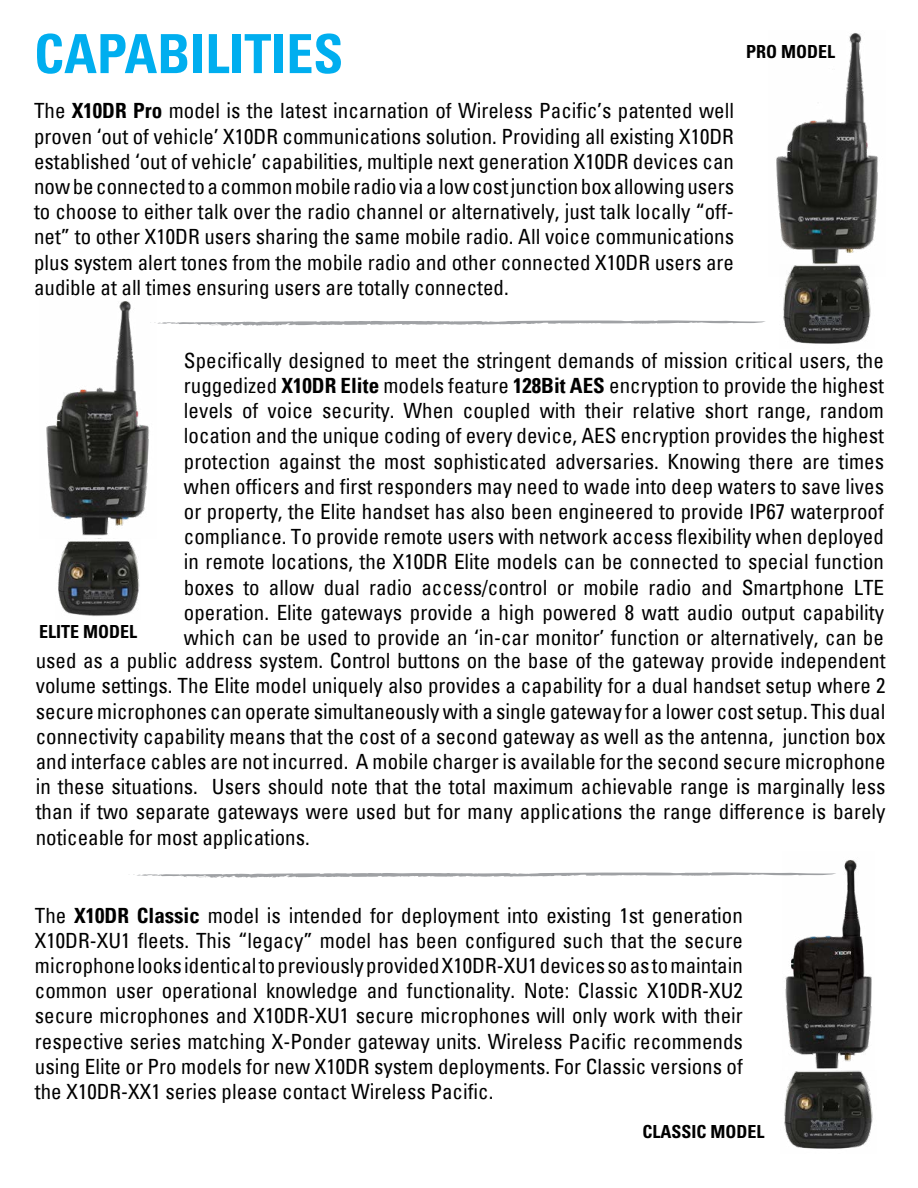
<style>
.page{position:relative;width:918px;height:1188px;background:#fff}
.page>*{position:absolute;margin:0;border:0;box-sizing:border-box;transform-origin:0 0}
.t1{font:700 condensed 54px "Univers LT Std";color:#00aeef}
.t2{font:condensed 21px/25.2px "Univers";color:#000;text-align:justify}
.t3{font:700 condensed 18px "Univers LT Std";color:#000}
.s1{font-weight:700}
</style>
<div class="page">
<svg style="left:157px;top:320px;width:608px;height:6px"></svg>
<svg style="left:133px;top:872px;width:650px;height:6px"></svg>
<img style="left:776px;top:33px;width:102px;height:232px">
<img style="left:58px;top:538px;width:82px;height:79px">
<img style="left:46px;top:301px;width:110px;height:235px">
<img style="left:783px;top:265px;width:88px;height:79px">
<img style="left:784px;top:1070px;width:89px;height:79px">
<img style="left:783px;top:860px;width:89px;height:209px">
<h1 class="t1" style="left:34px;top:21px;width:311px">CAPABILITIES</h1>
<p class="t2" style="left:34px;top:98px;width:702px">The <span class="s1">X10DR Pro</span> model is the latest incarnation of Wireless Pacific’s patented well proven ‘out of vehicle’ X10DR communications solution. Providing all existing X10DR established ‘out of vehicle’ capabilities, multiple next generation X10DR devices can now be connected to a common mobile radio via a low cost junction box allowing users to choose to either talk over the radio channel or alternatively, just talk locally “off&shy;net” to other X10DR users sharing the same mobile radio. All voice communications plus system alert tones from the mobile radio and other connected X10DR users are audible at all times ensuring users are totally connected.</p>
<p class="t3" style="left:746px;top:41px;width:90px">PRO MODEL</p>
<p class="t3" style="left:39px;top:621px;width:99px">ELITE MODEL</p>
<p class="t2" style="left:184px;top:347px;width:702px">Specifically designed to meet the stringent demands of mission critical users, the ruggedized <span class="s1">X10DR Elite</span> models feature <span class="s1">128Bit AES</span> encryption to provide the highest levels of voice security. When coupled with their relative short range, random location and the unique coding of every device, AES encryption provides the highest protection against the most sophisticated adversaries. Knowing there are times when officers and first responders may need to wade into deep waters to save lives or property, the Elite handset has also been engineered to provide IP67 waterproof compliance. To provide remote users with network access flexibility when deployed in remote locations, the X10DR Elite models can be connected to special function boxes to allow dual radio access/control or mobile radio and Smartphone LTE operation. Elite gateways provide a high powered 8 watt audio output capability which can be used to provide an ‘in-car monitor’ function or alternatively, can be</p>
<p class="t2" style="left:36px;top:648px;width:851px">used as a public address system. Control buttons on the base of the gateway provide independent volume settings. The Elite model uniquely also provides a capability for a dual handset setup where 2 secure microphones can operate simultaneously with a single gateway for a lower cost setup. This dual connectivity capability means that the cost of a second gateway as well as the antenna, junction box and interface cables are not incurred. A mobile charger is available for the second secure microphone in these situations. Users should note that the total maximum achievable range is marginally less than if two separate gateways were used but for many applications the range difference is barely noticeable for most applications.</p>
<p class="t2" style="left:35px;top:902px;width:709px">The <span class="s1">X10DR Classic</span> model is intended for deployment into existing 1st generation X10DR-XU1 fleets. This “legacy” model has been configured such that the secure microphone looks identical to previously provided X10DR-XU1 devices so as to maintain common user operational knowledge and functionality. Note: Classic X10DR-XU2 secure microphones and X10DR-XU1 secure microphones will only work with their respective series matching X-Ponder gateway units. Wireless Pacific recommends using Elite or Pro models for new X10DR system deployments. For Classic versions of the X10DR-XX1 series please contact Wireless Pacific.</p>
<p class="t3" style="left:642px;top:1120px;width:124px">CLASSIC MODEL</p>
</div>
